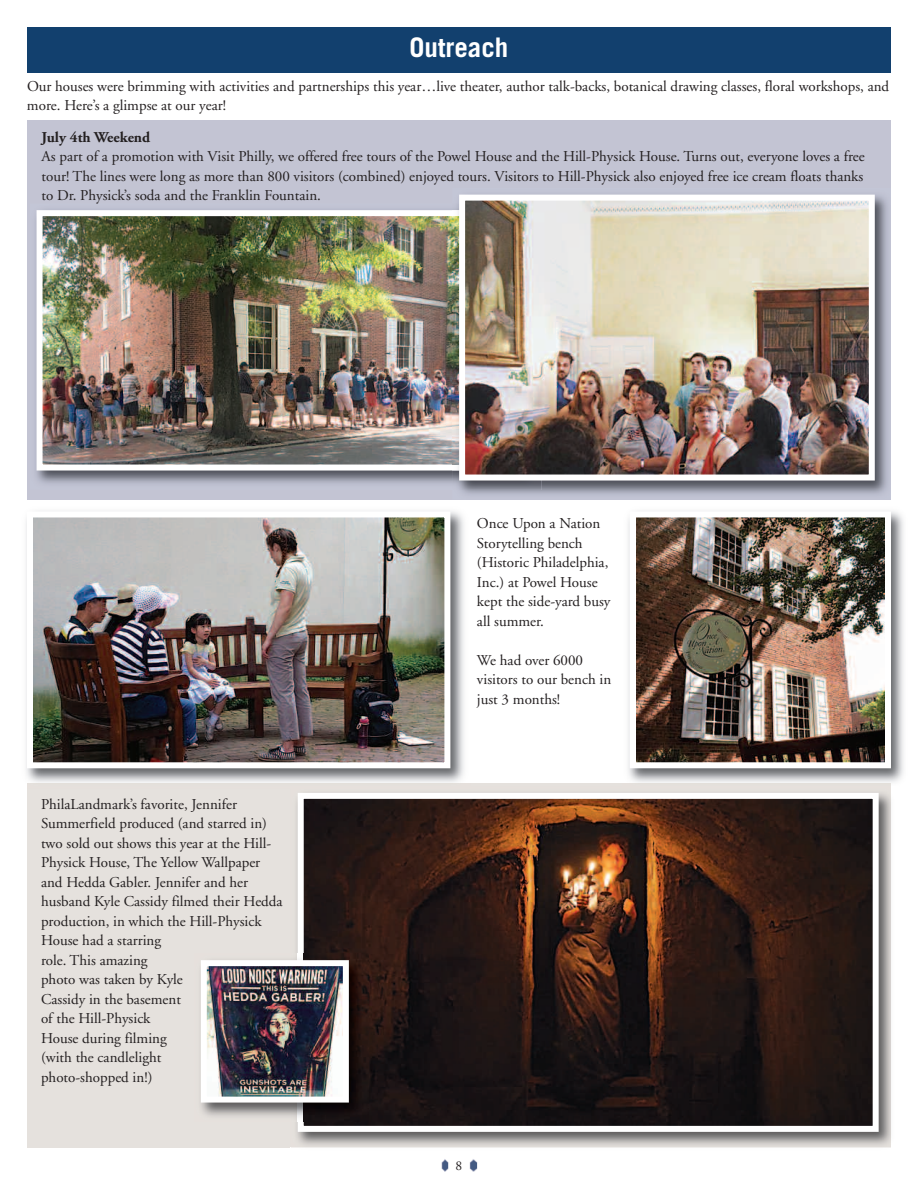
<style>
.page{position:relative;width:918px;height:1188px;background:#fff}
.page>*{position:absolute;margin:0;border:0;box-sizing:border-box;transform-origin:0 0}
.t1{font:700 27px "Trade Gothic";color:#fff}
.t2{font:15px/19.5px "Adobe Garamond";color:#231f20}
.t3{font:700 15px "Adobe Garamond";color:#231f20}
.t4{font:13.5px "Adobe Garamond";color:#231f20}
</style>
<div class="page">
<img style="left:441px;top:1159px;width:8px;height:13px">
<img style="left:470px;top:1159px;width:7px;height:13px">
<div style="left:27px;top:783px;width:864px;height:365px;background:#e5e1dd"></div>
<img style="left:628px;top:511px;width:276px;height:272px">
<img style="left:637px;top:518px;width:247px;height:243px">
<div style="left:630px;top:511px;width:261px;height:257px;border:6px solid #fff"></div>
<div style="left:27px;top:121px;width:864px;height:379px;background:#c3c4d3"></div>
<div style="left:27px;top:27px;width:864px;height:46px;background:#12406e"></div>
<img style="left:36px;top:210px;width:416px;height:274px">
<img style="left:44px;top:217px;width:408px;height:247px">
<div style="left:37px;top:210px;width:485px;height:261px;border:6px solid #fff"></div>
<img style="left:459px;top:194px;width:428px;height:300px">
<img style="left:452px;top:204px;width:89px;height:286px">
<img style="left:452px;top:216px;width:7px;height:249px">
<img style="left:466px;top:202px;width:402px;height:272px">
<div style="left:459px;top:195px;width:416px;height:286px;border:6px solid #fff"></div>
<img style="left:291px;top:793px;width:600px;height:355px">
<img style="left:305px;top:800px;width:567px;height:325px">
<div style="left:298px;top:793px;width:581px;height:339px;border:6px solid #fff"></div>
<img style="left:201px;top:954px;width:167px;height:168px">
<img style="left:208px;top:967px;width:134px;height:129px">
<div style="left:201px;top:960px;width:148px;height:143px;border:6px solid #fff"></div>
<img style="left:26px;top:511px;width:438px;height:272px">
<img style="left:34px;top:518px;width:409px;height:243px">
<div style="left:27px;top:511px;width:423px;height:257px;border:6px solid #fff"></div>
<h1 class="t1" style="left:410px;top:37px;width:100px">Outreach</h1>
<p class="t2" style="left:27px;top:77px;width:864px">Our houses were brimming with activities and partnerships this year…live theater, author talk-backs, botanical drawing classes, floral workshops, and more. Here’s a glimpse at our year!</p>
<p class="t3" style="left:42px;top:131px;width:110px">July 4th Weekend</p>
<p class="t2" style="left:42px;top:148px;width:825px;text-align:justify">As part of a promotion with Visit Philly, we offered free tours of the Powel House and the Hill-Physick House. Turns out, everyone loves a free tour! The lines were long as more than 800 visitors (combined) enjoyed tours. Visitors to Hill-Physick also enjoyed free ice cream floats thanks to Dr. Physick’s soda and the Franklin Fountain.</p>
<p class="t2" style="left:41px;top:796px;width:243px">PhilaLandmark’s favorite, Jennifer<br>Summerfield produced (and starred in) two sold out shows this year at the Hill-<br>Physick House, The Yellow Wallpaper and Hedda Gabler. Jennifer and her husband Kyle Cassidy filmed their Hedda production, in which the Hill-Physick<br>House had a starring<br>role. This amazing<br>photo was taken by Kyle<br>Cassidy in the basement<br>of the Hill-Physick<br>House during filming<br>(with the candlelight<br>photo-shopped in!)</p>
<p class="t2" style="left:477px;top:515px;width:135px">Once Upon a Nation<br>Storytelling bench (Historic Philadelphia,<br>Inc.) at Powel House kept the side-yard busy all summer.</p>
<p class="t2" style="left:477px;top:651px;width:136px">We had over 6000 visitors to our bench in just 3 months!</p>
<p class="t4" style="left:456px;top:1160px;width:8px">8</p>
</div>
